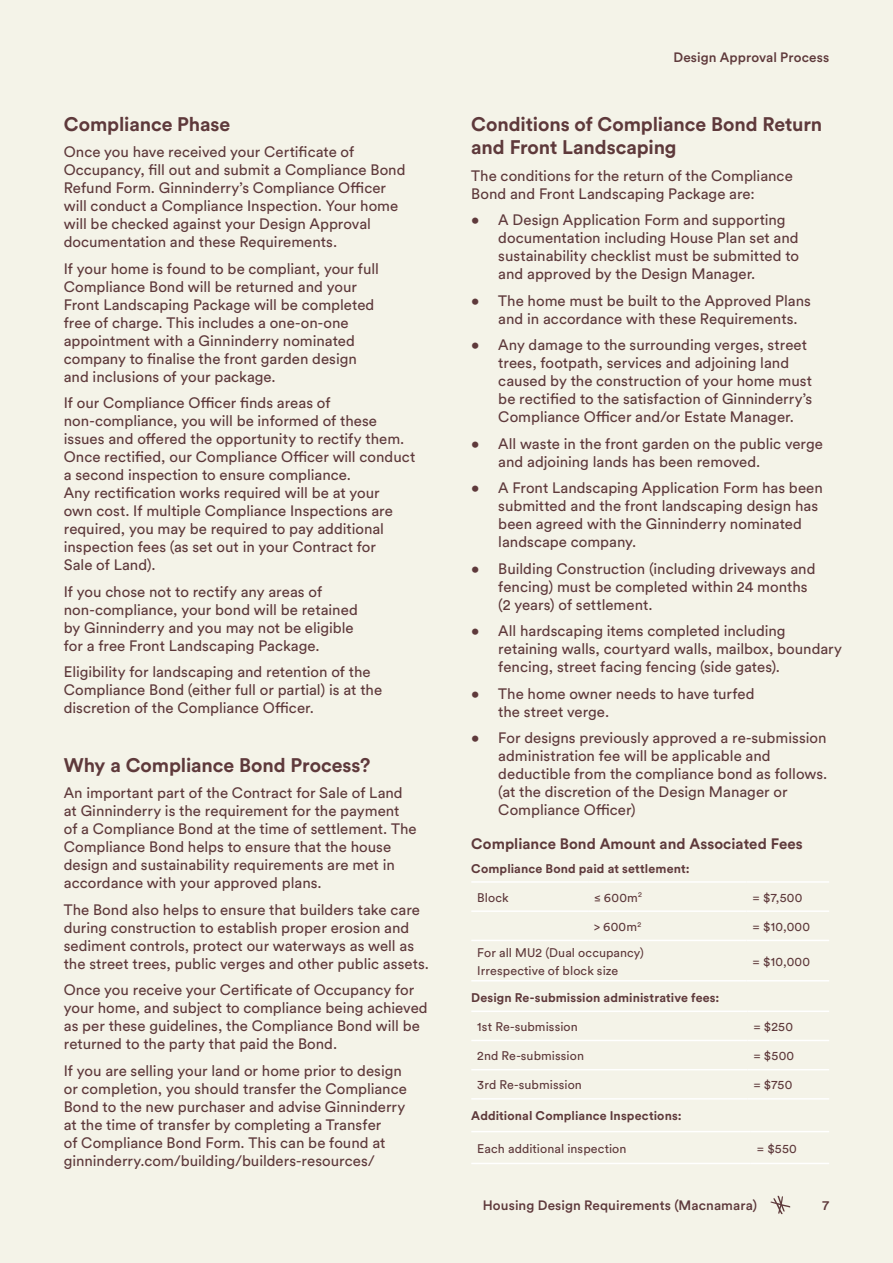
<style>
.page{position:relative;width:893px;height:1263px;background:#f4f3e8}
.page>*{position:absolute;margin:0;border:0;box-sizing:border-box;transform-origin:0 0}
.t1{font:700 19.5px/23.4px "Circular Std";letter-spacing:-.005em;color:#5e393b}
.t2{font:15px/18px "Circular Std";color:#5e393b}
.t3{font:700 15px "Circular Std";letter-spacing:.005em;color:#5e393b}
.t4{font:500 13.5px "Circular Std";letter-spacing:.01em;color:#5e393b}
.t5{font:12.45px/18.1px "Circular Std";letter-spacing:.01em;color:#5e393b}
.t6{font:700 12.45px "Circular Std";letter-spacing:.01em;color:#5e393b}
</style>
<div class="page">
<svg style="left:770px;top:1196px;width:20px;height:18px"></svg>
<hr style="left:471px;top:881px;width:117px;height:2px;background:#fff">
<hr style="left:588px;top:881px;width:159px;height:2px;background:#fff">
<hr style="left:747px;top:881px;width:82px;height:2px;background:#fff">
<hr style="left:471px;top:910px;width:117px;height:2px;background:#fff">
<hr style="left:588px;top:910px;width:159px;height:2px;background:#fff">
<hr style="left:747px;top:910px;width:82px;height:2px;background:#fff">
<hr style="left:471px;top:940px;width:117px;height:1px;background:#fff">
<hr style="left:588px;top:940px;width:159px;height:1px;background:#fff">
<hr style="left:747px;top:940px;width:82px;height:1px;background:#fff">
<hr style="left:471px;top:980px;width:117px;height:1px;background:#fff">
<hr style="left:588px;top:980px;width:159px;height:1px;background:#fff">
<hr style="left:747px;top:980px;width:82px;height:1px;background:#fff">
<hr style="left:471px;top:1010px;width:276px;height:2px;background:#fff">
<hr style="left:747px;top:1010px;width:82px;height:2px;background:#fff">
<hr style="left:471px;top:1040px;width:276px;height:1px;background:#fff">
<hr style="left:747px;top:1040px;width:82px;height:1px;background:#fff">
<hr style="left:471px;top:1069px;width:276px;height:1px;background:#fff">
<hr style="left:747px;top:1069px;width:82px;height:1px;background:#fff">
<hr style="left:471px;top:1098px;width:276px;height:1px;background:#fff">
<hr style="left:747px;top:1098px;width:82px;height:1px;background:#fff">
<hr style="left:471px;top:1131px;width:280px;height:1px;background:#fff">
<hr style="left:751px;top:1131px;width:78px;height:1px;background:#fff">
<hr style="left:471px;top:1163px;width:280px;height:1px;background:#fff">
<hr style="left:751px;top:1163px;width:78px;height:1px;background:#fff">
<h1 class="t1" style="left:64px;top:112px;width:168px">Compliance Phase</h1>
<p class="t2" style="left:64px;top:143px;width:343px">Once you have received your Certificate of Occupancy, fill out and submit a Compliance Bond Refund Form. Ginninderry’s Compliance Officer will conduct a Compliance Inspection. Your home will be checked against your Design Approval documentation and these Requirements.</p>
<p class="t2" style="left:64px;top:259px;width:317px">If your home is found to be compliant, your full Compliance Bond will be returned and your Front Landscaping Package will be completed free of charge. This includes a one-on-one appointment with a Ginninderry nominated company to finalise the front garden design and inclusions of your package.</p>
<p class="t2" style="left:64px;top:394px;width:353px">If our Compliance Officer finds areas of non-compliance, you will be informed of these issues and offered the opportunity to rectify them.<br>Once rectified, our Compliance Officer will conduct a second inspection to ensure compliance.<br>Any rectification works required will be at your<br>own cost. If multiple Compliance Inspections are required, you may be required to pay additional inspection fees (as set out in your Contract for<br>Sale of Land).</p>
<p class="t2" style="left:64px;top:582px;width:296px">If you chose not to rectify any areas of non-compliance, your bond will be retained by Ginninderry and you may not be eligible for a free Front Landscaping Package.</p>
<p class="t2" style="left:64px;top:663px;width:320px">Eligibility for landscaping and retention of the<br>Compliance Bond (either full or partial) is at the discretion of the Compliance Officer.</p>
<h1 class="t1" style="left:64px;top:753px;width:308px">Why a Compliance Bond Process?</h1>
<p class="t2" style="left:64px;top:784px;width:354px">An important part of the Contract for Sale of Land at Ginninderry is the requirement for the payment of a Compliance Bond at the time of settlement. The Compliance Bond helps to ensure that the house design and sustainability requirements are met in accordance with your approved plans.</p>
<p class="t2" style="left:64px;top:900px;width:367px">The Bond also helps to ensure that builders take care during construction to establish proper erosion and sediment controls, protect our waterways as well as the street trees, public verges and other public assets.</p>
<p class="t2" style="left:64px;top:981px;width:365px">Once you receive your Certificate of Occupancy for your home, and subject to compliance being achieved as per these guidelines, the Compliance Bond will be returned to the party that paid the Bond.</p>
<p class="t2" style="left:64px;top:1061px;width:345px">If you are selling your land or home prior to design or completion, you should transfer the Compliance Bond to the new purchaser and advise Ginninderry at the time of transfer by completing a Transfer<br>of Compliance Bond Form. This can be found at ginninderry.com/building/builders-resources/</p>
<p class="t4" style="left:673px;top:49px;width:157px">Design Approval Process</p>
<h1 class="t1" style="left:471px;top:112px;width:352px">Conditions of Compliance Bond Return and Front Landscaping</h1>
<p class="t2" style="left:471px;top:166px;width:323px">The conditions for the return of the Compliance<br>Bond and Front Landscaping Package are:</p>
<p class="t2" style="left:498px;top:211px;width:302px;text-indent:-27px">• A Design Application Form and supporting documentation including House Plan set and sustainability checklist must be submitted to and approved by the Design Manager.</p>
<p class="t2" style="left:498px;top:291px;width:314px;text-indent:-27px">• The home must be built to the Approved Plans and in accordance with these Requirements.</p>
<p class="t2" style="left:498px;top:336px;width:316px;text-indent:-27px">• Any damage to the surrounding verges, street trees, footpath, services and adjoining land caused by the construction of your home must be rectified to the satisfaction of Ginninderry’s Compliance Officer and/or Estate Manager.</p>
<p class="t2" style="left:498px;top:434px;width:326px;text-indent:-27px">• All waste in the front garden on the public verge and adjoining lands has been removed.</p>
<p class="t2" style="left:498px;top:479px;width:326px;text-indent:-27px">• A Front Landscaping Application Form has been submitted and the front landscaping design has been agreed with the Ginninderry nominated landscape company.</p>
<p class="t2" style="left:498px;top:559px;width:319px;text-indent:-27px">• Building Construction (including driveways and fencing) must be completed within 24 months (2 years) of settlement.</p>
<p class="t2" style="left:498px;top:622px;width:345px;text-indent:-27px">• All hardscaping items completed including retaining walls, courtyard walls, mailbox, boundary fencing, street facing fencing (side gates).</p>
<p class="t2" style="left:498px;top:684px;width:258px;text-indent:-27px">• The home owner needs to have turfed the street verge.</p>
<p class="t2" style="left:498px;top:729px;width:331px;text-indent:-27px">• For designs previously approved a re-submission administration fee will be applicable and deductible from the compliance bond as follows. (at the discretion of the Design Manager or Compliance Officer)</p>
<p class="t3" style="left:471px;top:834px;width:333px">Compliance Bond Amount and Associated Fees</p>
<p class="t6" style="left:471px;top:860px;width:220px">Compliance Bond paid at settlement:</p>
<p class="t5" style="left:477px;top:888px;width:33px">Block</p>
<p class="t5" style="left:594px;top:888px;width:49px">≤ 600m<sup>2</sup></p>
<p class="t5" style="left:753px;top:888px;width:51px">= $7,500</p>
<p class="t5" style="left:594px;top:917px;width:49px">&gt; 600m<sup>2</sup></p>
<p class="t5" style="left:753px;top:917px;width:59px">= $10,000</p>
<p class="t5" style="left:477px;top:943px;width:168px">For all MU2 (Dual occupancy)<br>Irrespective of block size</p>
<p class="t5" style="left:753px;top:952px;width:59px">= $10,000</p>
<p class="t6" style="left:471px;top:989px;width:250px">Design Re-submission administrative fees:</p>
<p class="t5" style="left:477px;top:1017px;width:102px">1st Re-submission</p>
<p class="t5" style="left:753px;top:1017px;width:41px">= $250</p>
<p class="t5" style="left:477px;top:1046px;width:108px">2nd Re-submission</p>
<p class="t5" style="left:753px;top:1046px;width:42px">= $500</p>
<p class="t5" style="left:477px;top:1076px;width:106px">3rd Re-submission</p>
<p class="t5" style="left:753px;top:1076px;width:40px">= $750</p>
<p class="t6" style="left:471px;top:1108px;width:212px">Additional Compliance Inspections:</p>
<p class="t5" style="left:477px;top:1139px;width:151px">Each additional inspection</p>
<p class="t5" style="left:757px;top:1139px;width:41px">= $550</p>
<p class="t4" style="left:483px;top:1197px;width:276px">Housing Design Requirements (Macnamara)</p>
<p class="t4" style="left:822px;top:1197px;width:8px">7</p>
</div>
